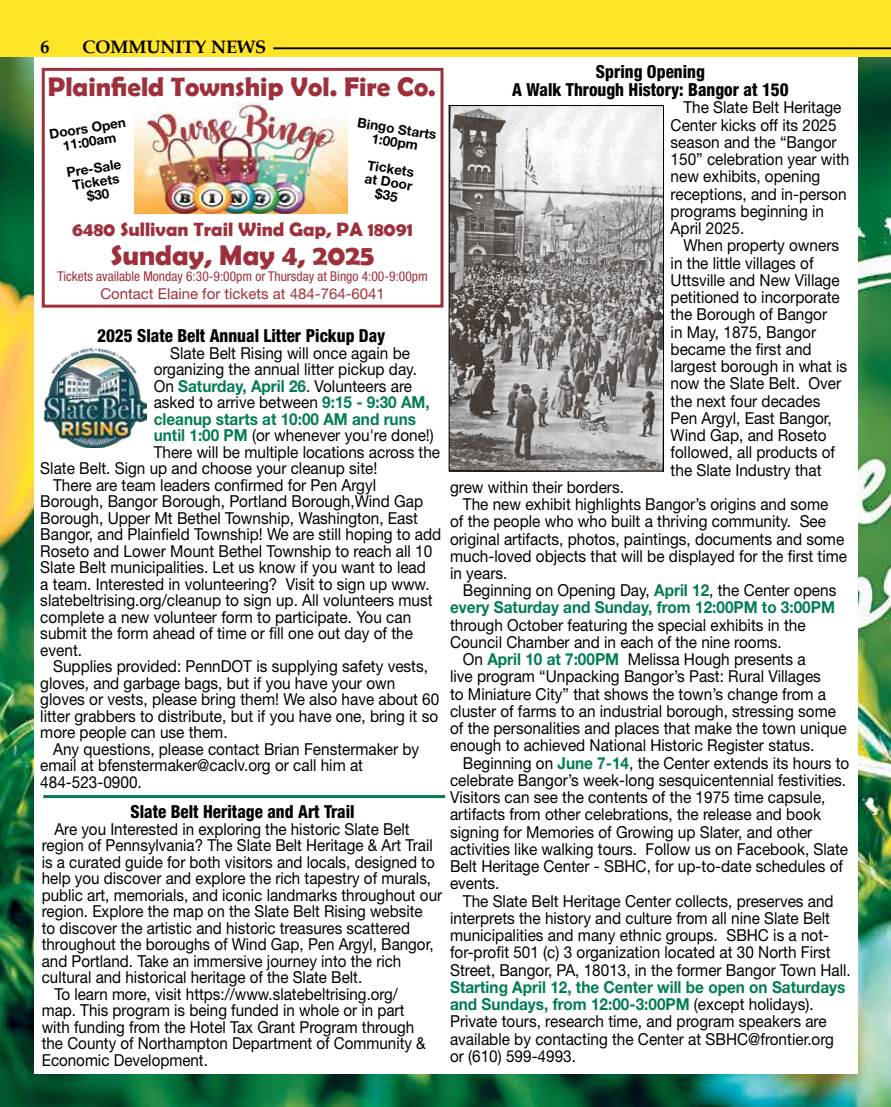
<style>
.page{position:relative;width:891px;height:1107px;background:#fff}
.page>*{position:absolute;margin:0;border:0;box-sizing:border-box;transform-origin:0 0}
.t1{font:700 28.5px "Berlin Sans FB Demi";color:#9e303c}
.t2{font:700 27px "Berlin Sans FB Demi";color:#9e303c}
.t3{font:700 19.5px "Berlin Sans FB Demi";color:#9e303c}
.t4{font:800 condensed 18px/18px "Helvetica Neue LT Std";color:#000;text-align:center;scale:.95 1}
.t5{font:700 18px "Book Antiqua";color:#000}
.t6{font:16.5px/17.2px "Helvetica Neue LT Std";color:#000;scale:.93 1}
.t7{font:16.5px "Helvetica Neue LT Std";color:#000;scale:.92 1}
.t8{font:700 16.5px "Helvetica Neue LT Std";color:#007d51;scale:.93 1}
.t9{font:15px "Helvetica Neue LT Std";color:#9e303c}
.t10{font:700 13.5px/13.5px "Helvetica Neue LT Std";color:#000;text-align:center}
.t11{font:condensed 13.5px "Helvetica Neue LT Std";color:#9e303c}
.s1{font-weight:700;color:#007d51}
.s2{color:#fff}
</style>
<div class="page">
<img style="left:0;top:57px;width:891px;height:1050px">
<div style="left:35px;top:34px;width:823px;height:1040px;background:#fff"></div>
<div style="left:0;top:0;width:891px;height:57px;background:#ffe528"></div>
<hr style="left:273px;top:47px;width:618px;height:2px;background:#000">
<img style="left:451px;top:107px;width:211px;height:362px">
<div style="left:449px;top:105px;width:215px;height:366px;border:1px solid #000"></div>
<hr style="left:43px;top:795px;width:402px;height:3px;background:#007d51">
<img style="left:44px;top:349px;width:103px;height:99px">
<div style="left:42px;top:68px;width:402px;height:240px;border:3px solid #9e303c"></div>
<img style="left:134px;top:103px;width:214px;height:111px">
<p class="t5" style="left:40px;top:35px;width:10px">6</p>
<p class="t5" style="left:83px;top:35px;width:185px">COMMUNITY NEWS</p>
<p class="t4" style="left:512px;top:62px;width:293px">Spring Opening<br>A Walk Through History: Bangor at 150</p>
<p class="t6" style="left:671px;top:99px;width:194px;text-indent:13px">The Slate Belt Heritage<br>Center kicks off its 2025 season and the “Bangor<br>150” celebration year with new exhibits, opening receptions, and in-person programs beginning in<br>April 2025.</p>
<p class="t6" style="left:671px;top:237px;width:191px;text-indent:13px">When property owners in the little villages of<br>Uttsville and New Village petitioned to incorporate the Borough of Bangor<br>in May, 1875, Bangor became the first and largest borough in what is now the Slate Belt. Over the next four decades<br>Pen Argyl, East Bangor,<br>Wind Gap, and Roseto followed, all products of the Slate Industry that</p>
<p class="t6" style="left:450px;top:478px;width:188px">grew within their borders.</p>
<p class="t6" style="left:463px;top:495px;width:394px">The new exhibit highlights Bangor’s origins and some</p>
<p class="t6" style="left:450px;top:513px;width:406px">of the people who who built a thriving community. See</p>
<p class="t6" style="left:450px;top:530px;width:425px">original artifacts, photos, paintings, documents and some</p>
<p class="t6" style="left:450px;top:547px;width:428px">much-loved objects that will be displayed for the first time</p>
<p class="t6" style="left:450px;top:564px;width:63px">in years.</p>
<p class="t6" style="left:463px;top:582px;width:403px">Beginning on Opening Day, <span class="s1">April 12</span>, the Center opens</p>
<p class="t8" style="left:450px;top:597px;width:415px">every Saturday and Sunday, from 12:00PM to 3:00PM</p>
<p class="t6" style="left:450px;top:616px;width:384px">through October featuring the special exhibits in the<br>Council Chamber and in each of the nine rooms.</p>
<p class="t6" style="left:450px;top:650px;width:428px;text-indent:13px">On <span class="s1">April 10 at 7:00PM</span> Melissa Hough presents a<br>live program “Unpacking Bangor’s Past: Rural Villages<br>to Miniature City” that shows the town’s change from a cluster of farms to an industrial borough, stressing some of the personalities and places that make the town unique enough to achieved National Historic Register status.</p>
<p class="t6" style="left:450px;top:754px;width:431px;text-indent:13px">Beginning on <span class="s1">June 7-14</span>, the Center extends its hours to celebrate Bangor’s week-long sesquicentennial festivities.<br>Visitors can see the contents of the 1975 time capsule, artifacts from other celebrations, the release and book signing for Memories of Growing up Slater, and other activities like walking tours. Follow us on Facebook, Slate Belt Heritage Center - SBHC, for up-to-date schedules of events.</p>
<p class="t6" style="left:450px;top:892px;width:432px;text-indent:13px">The Slate Belt Heritage Center collects, preserves and interprets the history and culture from all nine Slate Belt municipalities and many ethnic groups. SBHC is a not&shy;for-profit 501 (c) 3 organization located at 30 North First Street, Bangor, PA, 18013, in the former Bangor Town Hall.</p>
<p class="t6" style="left:450px;top:978px;width:427px"><span class="s1">Starting April 12, the Center will be open on Saturdays and Sundays, from 12:00-3:00PM</span> (except holidays).<br>Private tours, research time, and program speakers are available by contacting the Center at SBHC@frontier.org or (610) 599-4993.</p>
<h2 class="t2" style="left:48px;top:71px;width:390px">Plainfield Township Vol. Fire Co.</h2>
<p class="t10" style="left:359px;top:115px;width:81px;rotate:9deg">Bingo Starts<br>1:00pm</p>
<p class="t10" style="left:368px;top:158px;width:50px;rotate:9deg">Tickets at Door $35</p>
<p class="t10" style="left:48px;top:127px;width:79px;rotate:-9deg">Doors Open<br>11:00am</p>
<p class="t10" style="left:66px;top:166px;width:56px;rotate:-9deg">Pre-Sale<br>Tickets $30</p>
<p class="t3" style="left:72px;top:218px;width:343px">6480 Sullivan Trail Wind Gap, PA 18091</p>
<h1 class="t1" style="left:111px;top:238px;width:265px">Sunday, May 4, 2025</h1>
<p class="t11" style="left:57px;top:268px;width:372px">Tickets available Monday 6:30-9:00pm or Thursday at Bingo 4:00-9:00pm</p>
<p class="t9" style="left:100px;top:285px;width:286px">Contact Elaine for tickets at 484-764-6041</p>
<p class="t4" style="left:97px;top:326px;width:305px">2025 Slate Belt Annual Litter Pickup Day</p>
<p class="t6" style="left:154px;top:344px;width:277px"><span class="s2">aa</span>Slate Belt Rising will once again be</p>
<p class="t6" style="left:154px;top:360px;width:285px">organizing the annual litter pickup day.</p>
<p class="t6" style="left:154px;top:377px;width:279px">On <span class="s1">Saturday, April 26</span>. Volunteers are</p>
<p class="t6" style="left:154px;top:393px;width:298px">asked to arrive between <span class="s1">9:15 - 9:30 AM,</span></p>
<p class="t8" style="left:154px;top:408px;width:284px">cleanup starts at 10:00 AM and runs</p>
<p class="t6" style="left:154px;top:426px;width:303px"><span class="s1">until 1:00 PM</span> (or whenever you're done!)</p>
<p class="t6" style="left:154px;top:443px;width:310px">There will be multiple locations across the</p>
<p class="t6" style="left:40px;top:459px;width:364px">Slate Belt. Sign up and choose your cleanup site!</p>
<p class="t6" style="left:53px;top:476px;width:349px">There are team leaders confirmed for Pen Argyl</p>
<p class="t6" style="left:40px;top:492px;width:413px">Borough, Bangor Borough, Portland Borough,Wind Gap</p>
<p class="t6" style="left:40px;top:509px;width:408px">Borough, Upper Mt Bethel Township, Washington, East</p>
<p class="t6" style="left:40px;top:525px;width:433px">Bangor, and Plainfield Township! We are still hoping to add</p>
<p class="t6" style="left:40px;top:542px;width:423px">Roseto and Lower Mount Bethel Township to reach all 10</p>
<p class="t6" style="left:40px;top:558px;width:416px">Slate Belt municipalities. Let us know if you want to lead</p>
<p class="t6" style="left:40px;top:575px;width:420px">a team. Interested in volunteering? Visit to sign up www.</p>
<p class="t6" style="left:40px;top:591px;width:423px">slatebeltrising.org/cleanup to sign up. All volunteers must</p>
<p class="t6" style="left:40px;top:608px;width:400px">complete a new volunteer form to participate. You can</p>
<p class="t6" style="left:40px;top:624px;width:402px">submit the form ahead of time or fill one out day of the</p>
<p class="t6" style="left:40px;top:641px;width:46px">event.</p>
<p class="t6" style="left:53px;top:657px;width:405px">Supplies provided: PennDOT is supplying safety vests,</p>
<p class="t6" style="left:40px;top:674px;width:383px">gloves, and garbage bags, but if you have your own</p>
<p class="t6" style="left:40px;top:690px;width:431px">gloves or vests, please bring them! We also have about 60</p>
<p class="t6" style="left:40px;top:707px;width:429px">litter grabbers to distribute, but if you have one, bring it so</p>
<p class="t6" style="left:40px;top:723px;width:203px">more people can use them.</p>
<p class="t6" style="left:53px;top:740px;width:395px">Any questions, please contact Brian Fenstermaker by</p>
<p class="t6" style="left:40px;top:756px;width:349px">email at bfenstermaker@caclv.org or call him at</p>
<p class="t6" style="left:40px;top:773px;width:111px">484-523-0900.</p>
<p class="t4" style="left:131px;top:803px;width:237px">Slate Belt Heritage and Art Trail</p>
<p class="t7" style="left:54px;top:819px;width:388px">Are you Interested in exploring the historic Slate Belt</p>
<p class="t7" style="left:42px;top:836px;width:427px">region of Pennsylvania? The Slate Belt Heritage &amp; Art Trail</p>
<p class="t7" style="left:42px;top:852px;width:429px">is a curated guide for both visitors and locals, designed to</p>
<p class="t7" style="left:42px;top:869px;width:425px">help you discover and explore the rich tapestry of murals,</p>
<p class="t7" style="left:42px;top:885px;width:437px">public art, memorials, and iconic landmarks throughout our</p>
<p class="t7" style="left:42px;top:902px;width:416px">region. Explore the map on the Slate Belt Rising website</p>
<p class="t7" style="left:42px;top:918px;width:402px">to discover the artistic and historic treasures scattered</p>
<p class="t7" style="left:42px;top:935px;width:427px">throughout the boroughs of Wind Gap, Pen Argyl, Bangor,</p>
<p class="t7" style="left:42px;top:951px;width:392px">and Portland. Take an immersive journey into the rich</p>
<p class="t7" style="left:42px;top:968px;width:350px">cultural and historical heritage of the Slate Belt.</p>
<p class="t7" style="left:54px;top:984px;width:375px">To learn more, visit https://www.slatebeltrising.org/</p>
<p class="t7" style="left:42px;top:1001px;width:396px">map. This program is being funded in whole or in part</p>
<p class="t7" style="left:42px;top:1017px;width:406px">with funding from the Hotel Tax Grant Program through</p>
<p class="t7" style="left:42px;top:1034px;width:419px">the County of Northampton Department of Community &amp;</p>
<p class="t7" style="left:42px;top:1050px;width:182px">Economic Development.</p>
</div>
